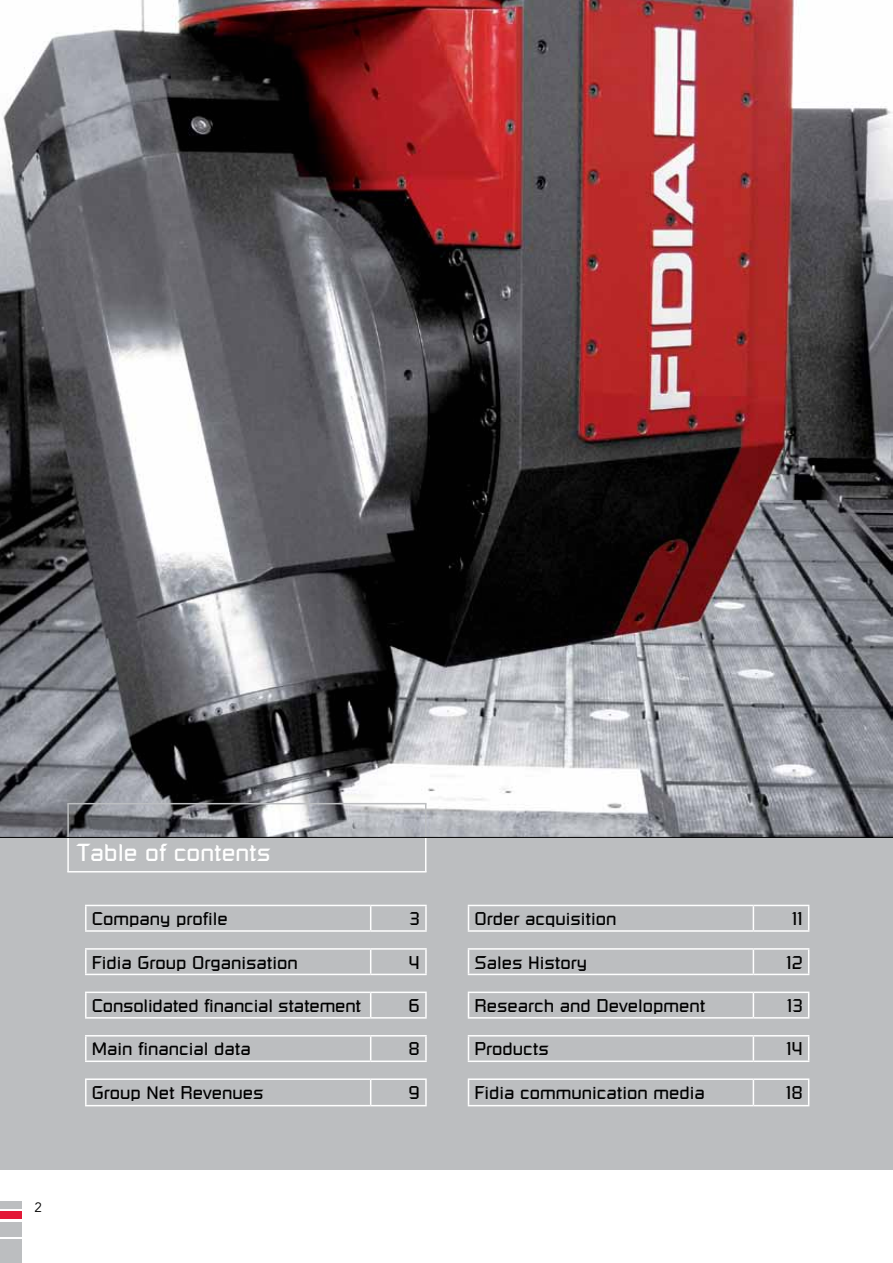
<style>
.page{position:relative;width:893px;height:1263px;background:#fff}
.page>*{position:absolute;margin:0;border:0;box-sizing:border-box;transform-origin:0 0}
.t1{font:24px "Russell Square";color:#fff}
.t2{font:18px "Russell Square";color:#000}
.t3{font:13.5px "Avenir";color:#000}
</style>
<div class="page">
<img style="left:0;top:0;width:893px;height:837px">
<div style="left:0;top:838px;width:893px;height:331px;background:#bcbec0"></div>
<hr style="left:67px;top:838px;width:2px;height:34px;background:#fff">
<hr style="left:67px;top:804px;width:2px;height:34px;background:#bcbec0">
<hr style="left:68px;top:871px;width:358px;height:1px;background:#fff">
<hr style="left:68px;top:803px;width:358px;height:1px;background:#bcbec0">
<hr style="left:85px;top:905px;width:286px;height:1px;background:#fff">
<hr style="left:85px;top:906px;width:2px;height:24px;background:#fff">
<hr style="left:371px;top:905px;width:56px;height:1px;background:#fff">
<svg style="left:370px;top:906px;width:1px;height:24px"></svg>
<hr style="left:425px;top:906px;width:2px;height:24px;background:#fff">
<hr style="left:85px;top:930px;width:286px;height:2px;background:#fff">
<hr style="left:371px;top:930px;width:56px;height:2px;background:#fff">
<hr style="left:85px;top:948px;width:286px;height:2px;background:#fff">
<hr style="left:85px;top:950px;width:2px;height:24px;background:#fff">
<hr style="left:371px;top:948px;width:56px;height:2px;background:#fff">
<svg style="left:370px;top:950px;width:1px;height:24px"></svg>
<hr style="left:425px;top:950px;width:2px;height:24px;background:#fff">
<hr style="left:85px;top:974px;width:286px;height:1px;background:#fff">
<hr style="left:371px;top:974px;width:56px;height:1px;background:#fff">
<hr style="left:85px;top:991px;width:286px;height:2px;background:#fff">
<hr style="left:85px;top:993px;width:2px;height:24px;background:#fff">
<hr style="left:371px;top:991px;width:56px;height:2px;background:#fff">
<svg style="left:370px;top:993px;width:1px;height:24px"></svg>
<hr style="left:425px;top:993px;width:2px;height:24px;background:#fff">
<hr style="left:85px;top:1017px;width:286px;height:1px;background:#fff">
<hr style="left:371px;top:1017px;width:56px;height:1px;background:#fff">
<hr style="left:85px;top:1035px;width:286px;height:1px;background:#fff">
<hr style="left:85px;top:1036px;width:2px;height:24px;background:#fff">
<hr style="left:371px;top:1035px;width:56px;height:1px;background:#fff">
<svg style="left:370px;top:1036px;width:1px;height:24px"></svg>
<hr style="left:425px;top:1036px;width:2px;height:24px;background:#fff">
<hr style="left:85px;top:1060px;width:286px;height:2px;background:#fff">
<hr style="left:371px;top:1060px;width:56px;height:2px;background:#fff">
<hr style="left:85px;top:1078px;width:286px;height:2px;background:#fff">
<hr style="left:85px;top:1080px;width:2px;height:25px;background:#fff">
<hr style="left:371px;top:1078px;width:56px;height:2px;background:#fff">
<svg style="left:370px;top:1080px;width:1px;height:25px"></svg>
<hr style="left:425px;top:1080px;width:2px;height:25px;background:#fff">
<hr style="left:753px;top:905px;width:56px;height:1px;background:#fff">
<svg style="left:808px;top:906px;width:1px;height:24px"></svg>
<hr style="left:753px;top:930px;width:56px;height:2px;background:#fff">
<hr style="left:468px;top:905px;width:285px;height:1px;background:#fff">
<svg style="left:468px;top:906px;width:1px;height:24px"></svg>
<svg style="left:753px;top:906px;width:1px;height:24px"></svg>
<hr style="left:468px;top:930px;width:285px;height:2px;background:#fff">
<hr style="left:753px;top:948px;width:56px;height:2px;background:#fff">
<svg style="left:808px;top:950px;width:1px;height:24px"></svg>
<hr style="left:753px;top:974px;width:56px;height:1px;background:#fff">
<hr style="left:468px;top:948px;width:285px;height:2px;background:#fff">
<svg style="left:468px;top:950px;width:1px;height:24px"></svg>
<svg style="left:753px;top:950px;width:1px;height:24px"></svg>
<hr style="left:468px;top:974px;width:285px;height:1px;background:#fff">
<hr style="left:753px;top:991px;width:56px;height:2px;background:#fff">
<svg style="left:808px;top:993px;width:1px;height:24px"></svg>
<hr style="left:753px;top:1017px;width:56px;height:1px;background:#fff">
<hr style="left:468px;top:991px;width:285px;height:2px;background:#fff">
<svg style="left:468px;top:993px;width:1px;height:24px"></svg>
<svg style="left:753px;top:993px;width:1px;height:24px"></svg>
<hr style="left:468px;top:1017px;width:285px;height:1px;background:#fff">
<hr style="left:468px;top:1035px;width:285px;height:1px;background:#fff">
<svg style="left:468px;top:1036px;width:1px;height:24px"></svg>
<hr style="left:753px;top:1035px;width:56px;height:1px;background:#fff">
<svg style="left:753px;top:1036px;width:1px;height:24px"></svg>
<svg style="left:808px;top:1036px;width:1px;height:24px"></svg>
<hr style="left:468px;top:1060px;width:285px;height:2px;background:#fff">
<hr style="left:753px;top:1060px;width:56px;height:2px;background:#fff">
<hr style="left:468px;top:1078px;width:285px;height:2px;background:#fff">
<svg style="left:468px;top:1080px;width:1px;height:25px"></svg>
<hr style="left:753px;top:1078px;width:56px;height:2px;background:#fff">
<svg style="left:753px;top:1080px;width:1px;height:25px"></svg>
<svg style="left:808px;top:1080px;width:1px;height:25px"></svg>
<hr style="left:85px;top:1105px;width:286px;height:1px;background:#fff">
<hr style="left:371px;top:1105px;width:56px;height:1px;background:#fff">
<hr style="left:468px;top:1105px;width:285px;height:1px;background:#fff">
<hr style="left:753px;top:1105px;width:56px;height:1px;background:#fff">
<hr style="left:425px;top:838px;width:1px;height:34px;background:#fff">
<hr style="left:425px;top:804px;width:1px;height:34px;background:#bcbec0">
<hr style="left:0;top:837px;width:893px;height:1px;background:#000">
<div style="left:0;top:1240px;width:21px;height:23px;background:#bcbec0"></div>
<div style="left:0;top:1222px;width:21px;height:15px;background:#bcbec0"></div>
<div style="left:0;top:1211px;width:21px;height:8px;background:#e31837"></div>
<div style="left:0;top:1201px;width:21px;height:8px;background:#bcbec0"></div>
<h1 class="t1" style="left:77px;top:838px;width:195px">Table of contents</h1>
<p class="t2" style="left:92px;top:908px;width:137px">Company profile</p>
<p class="t2" style="left:410px;top:908px;width:12px">3</p>
<p class="t2" style="left:474px;top:908px;width:143px">Order acquisition</p>
<p class="t2" style="left:792px;top:908px;width:12px">11</p>
<p class="t2" style="left:92px;top:951px;width:207px">Fidia Group Organisation</p>
<p class="t2" style="left:409px;top:951px;width:12px">4</p>
<p class="t2" style="left:474px;top:951px;width:114px">Sales History</p>
<p class="t2" style="left:786px;top:951px;width:18px">12</p>
<p class="t2" style="left:92px;top:995px;width:271px">Consolidated financial statement</p>
<p class="t2" style="left:409px;top:995px;width:13px">6</p>
<p class="t2" style="left:474px;top:995px;width:232px">Research and Development</p>
<p class="t2" style="left:787px;top:995px;width:17px">13</p>
<p class="t2" style="left:92px;top:1038px;width:160px">Main financial data</p>
<p class="t2" style="left:409px;top:1038px;width:13px">8</p>
<p class="t2" style="left:474px;top:1038px;width:76px">Products</p>
<p class="t2" style="left:786px;top:1038px;width:18px">14</p>
<p class="t2" style="left:92px;top:1082px;width:173px">Group Net Revenues</p>
<p class="t2" style="left:409px;top:1082px;width:13px">9</p>
<p class="t2" style="left:474px;top:1082px;width:232px">Fidia communication media</p>
<p class="t2" style="left:786px;top:1082px;width:18px">18</p>
<p class="t3" style="left:35px;top:1199px;width:9px">2</p>
</div>
